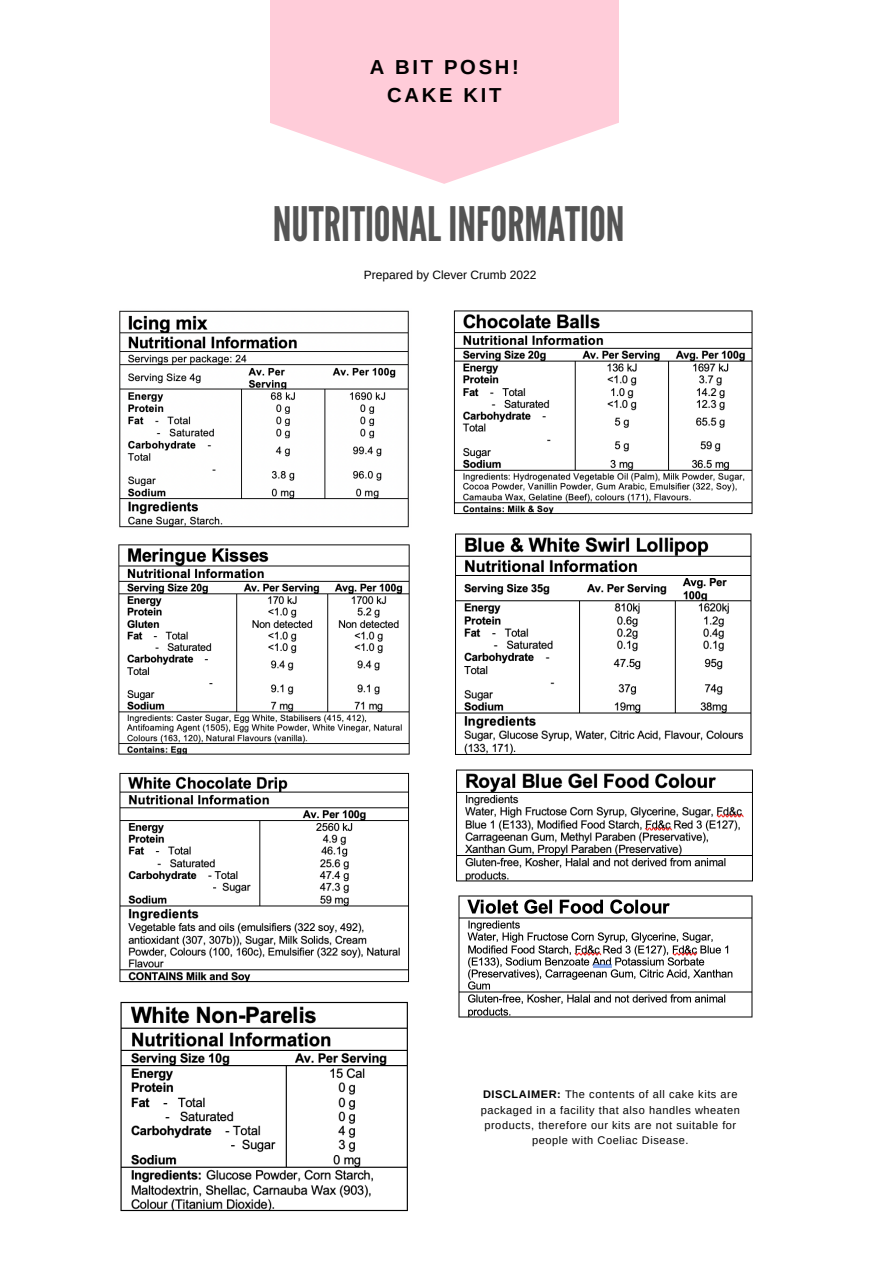
<style>
.page{position:relative;width:893px;height:1263px;background:#fff}
.page>*{position:absolute;margin:0;border:0;box-sizing:border-box;transform-origin:0 0}
.t1{font:47.47px "League Gothic";color:#545454}
.t2{font:700 20.25px/28.1px "Arimo";letter-spacing:.13em;color:#000;text-align:center}
.t3{font:12px "Arimo";color:#000}
.t4{font:11.02px/15.2px "Arimo";letter-spacing:.05em;color:#000;text-align:center}
.s1{font-weight:700}
</style>
<div class="page">
<svg style="left:270px;top:50px;width:348px;height:134px;fill:#ffccd9"></svg>
<div style="left:270px;top:0;width:348px;height:50px;background:#ffccd9"></div>
<img style="left:119px;top:310px;width:290px;height:218px">
<img style="left:118px;top:544px;width:292px;height:211px">
<img style="left:453px;top:310px;width:300px;height:205px">
<img style="left:455px;top:533px;width:297px;height:222px">
<img style="left:458px;top:895px;width:295px;height:123px">
<img style="left:456px;top:769px;width:297px;height:113px">
<img style="left:119px;top:772px;width:291px;height:211px">
<img style="left:120px;top:1001px;width:288px;height:211px">
<h2 class="t2" style="left:370px;top:53px;width:151px">A BIT POSH!<br>CAKE KIT</h2>
<h1 class="t1" style="left:273px;top:197px;width:353px">NUTRITIONAL INFORMATION</h1>
<p class="t3" style="left:364px;top:268px;width:174px">Prepared by Clever Crumb 2022</p>
<p class="t4" style="left:481px;top:1087px;width:261px"><span class="s1">DISCLAIMER:</span> The contents of all cake kits are packaged in a facility that also handles wheaten products, therefore our kits are not suitable for people with Coeliac Disease.</p>
</div>
